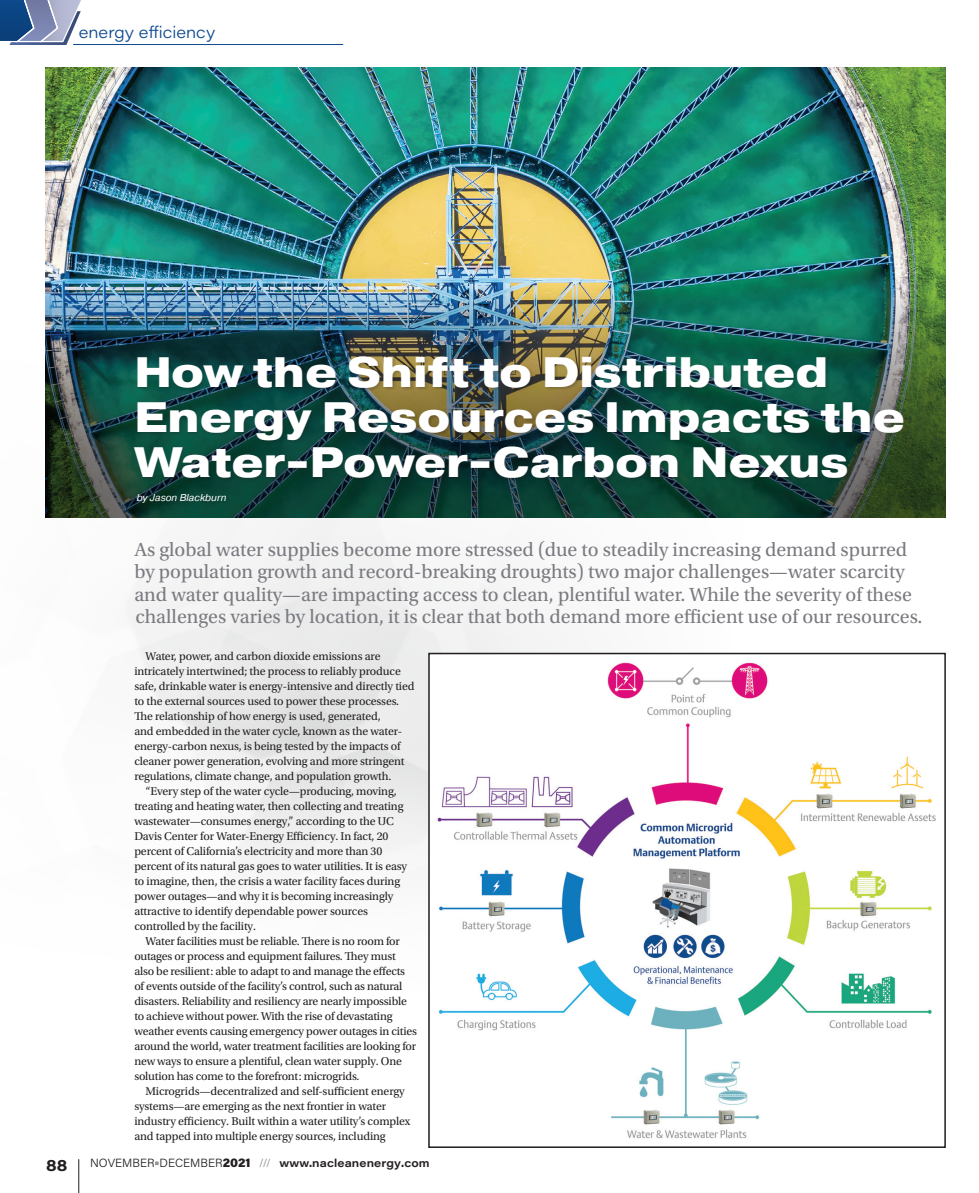
<style>
.page{position:relative;width:979px;height:1193px;background:#fff}
.page>*{position:absolute;margin:0;border:0;box-sizing:border-box;transform-origin:0 0}
.t1{font:800 42.5px/45px "Pragmatica Ext";color:#fff}
.t2{font:20px/22.5px "Utopia Std";color:#7a7a80}
.t3{font:300 16.25px "Acumin Pro Wide";color:#0f4b90}
.t4{font:700 16.25px "Acumin Pro Wide";color:#231f20}
.t5{font:11.88px "Utopia Std";letter-spacing:-.01em;color:#231f20}
.t6{font:600 11.25px "Acumin Pro Wide";letter-spacing:.01em;color:#231f20}
.t7{font:italic 10px "Pragmatica";color:#fff}
.s1{font-family:"Acumin Pro";font-weight:300;font-size:11.88px}
.s2{font-family:"Acumin Pro Semi Cond";font-size:13.75px;color:#939598}
.s3{font-family:"Acumin Pro";font-weight:900;font-size:12.25px}
.s4{font-family:"Acumin Pro Semi Cond";font-weight:400;font-size:11.88px;color:#939598}
</style>
<div class="page">
<svg style="left:126px;top:518px;width:435px;height:351px;fill:#f2f2f2"></svg>
<img style="left:45px;top:68px;width:900px;height:180px">
<hr style="left:73px;top:44px;width:270px;height:1px;background:#0f4b90">
<svg style="left:0;top:0;width:81px;height:45px"></svg>
<img style="left:431px;top:655px;width:505px;height:484px">
<div style="left:428px;top:652px;width:518px;height:495px;border:2px solid #231f20"></div>
<img style="left:45px;top:248px;width:900px;height:270px">
<div style="left:134px;top:356px;width:774px;height:151px;background:#231f20;opacity:.25"></div>
<hr style="left:78px;top:1159px;width:1px;height:33px;background:#231f20">
<h3 class="t3" style="left:79px;top:21px;width:138px">energy efficiency</h3>
<h1 class="t1" style="left:134px;top:350px;width:772px">How the Shift to Distributed<br>Energy Resources Impacts the<br>Water-Power-Carbon Nexus</h1>
<p class="t7" style="left:137px;top:491px;width:91px">by Jason Blackburn</p>
<p class="t2" style="left:134px;top:538px;width:790px">As global water supplies become more stressed (due to steadily increasing demand spurred by population growth and record-breaking droughts) two major challenges—water scarcity and water quality—are impacting access to clean, plentiful water. While the severity of these challenges varies by location, it is clear that both demand more efficient use of our resources.</p>
<p class="t5" style="left:146px;top:650px;width:236px">Water, power, and carbon dioxide emissions are</p>
<p class="t5" style="left:134px;top:665px;width:268px">intricately intertwined; the process to reliably produce</p>
<p class="t5" style="left:134px;top:680px;width:282px">safe, drinkable water is energy-intensive and directly tied</p>
<p class="t5" style="left:134px;top:695px;width:266px">to the external sources used to power these processes.</p>
<p class="t5" style="left:134px;top:710px;width:248px">The relationship of how energy is used, generated,</p>
<p class="t5" style="left:134px;top:725px;width:269px">and embedded in the water cycle, known as the water-</p>
<p class="t5" style="left:134px;top:740px;width:268px">energy-carbon nexus, is being tested by the impacts of</p>
<p class="t5" style="left:134px;top:755px;width:272px">cleaner power generation, evolving and more stringent</p>
<p class="t5" style="left:134px;top:770px;width:259px">regulations, climate change, and population growth.</p>
<p class="t5" style="left:146px;top:785px;width:253px">“Every step of the water cycle—producing, moving,</p>
<p class="t5" style="left:134px;top:800px;width:271px">treating and heating water, then collecting and treating</p>
<p class="t5" style="left:134px;top:815px;width:261px">wastewater—consumes energy,” according to the UC</p>
<p class="t5" style="left:134px;top:830px;width:256px">Davis Center for Water-Energy Efficiency. In fact, 20</p>
<p class="t5" style="left:134px;top:845px;width:249px">percent of California’s electricity and more than 30</p>
<p class="t5" style="left:134px;top:860px;width:274px">percent of its natural gas goes to water utilities. It is easy</p>
<p class="t5" style="left:134px;top:875px;width:267px">to imagine, then, the crisis a water facility faces during</p>
<p class="t5" style="left:134px;top:890px;width:260px">power outages—and why it is becoming increasingly</p>
<p class="t5" style="left:134px;top:905px;width:235px">attractive to identify dependable power sources</p>
<p class="t5" style="left:134px;top:920px;width:123px">controlled by the facility.</p>
<p class="t5" style="left:146px;top:935px;width:256px">Water facilities must be reliable. There is no room for</p>
<p class="t5" style="left:134px;top:950px;width:263px">outages or process and equipment failures. They must</p>
<p class="t5" style="left:134px;top:965px;width:272px">also be resilient: able to adapt to and manage the effects</p>
<p class="t5" style="left:134px;top:980px;width:270px">of events outside of the facility’s control, such as natural</p>
<p class="t5" style="left:134px;top:995px;width:274px">disasters. Reliability and resiliency are nearly impossible</p>
<p class="t5" style="left:134px;top:1010px;width:260px">to achieve without power. With the rise of devastating</p>
<p class="t5" style="left:134px;top:1025px;width:284px">weather events causing emergency power outages in cities</p>
<p class="t5" style="left:134px;top:1040px;width:283px">around the world, water treatment facilities are looking for</p>
<p class="t5" style="left:134px;top:1055px;width:269px">new ways to ensure a plentiful, clean water supply. One</p>
<p class="t5" style="left:134px;top:1070px;width:227px">solution has come to the forefront: microgrids.</p>
<p class="t5" style="left:146px;top:1085px;width:261px">Microgrids—decentralized and self-sufficient energy</p>
<p class="t5" style="left:134px;top:1100px;width:253px">systems—are emerging as the next frontier in water</p>
<p class="t5" style="left:134px;top:1115px;width:277px">industry efficiency. Built within a water utility’s complex</p>
<p class="t5" style="left:134px;top:1130px;width:253px">and tapped into multiple energy sources, including</p>
<h3 class="t4" style="left:46px;top:1153px;width:23px">88</h3>
<p class="t6" style="left:90px;top:1155px;width:341px"><span class="s1">NOVEMBER</span><span class="s2">•</span><span class="s1">DECEMBER</span><span class="s3">2021</span> <span class="s4">///</span> www.nacleanenergy.com</p>
</div>
